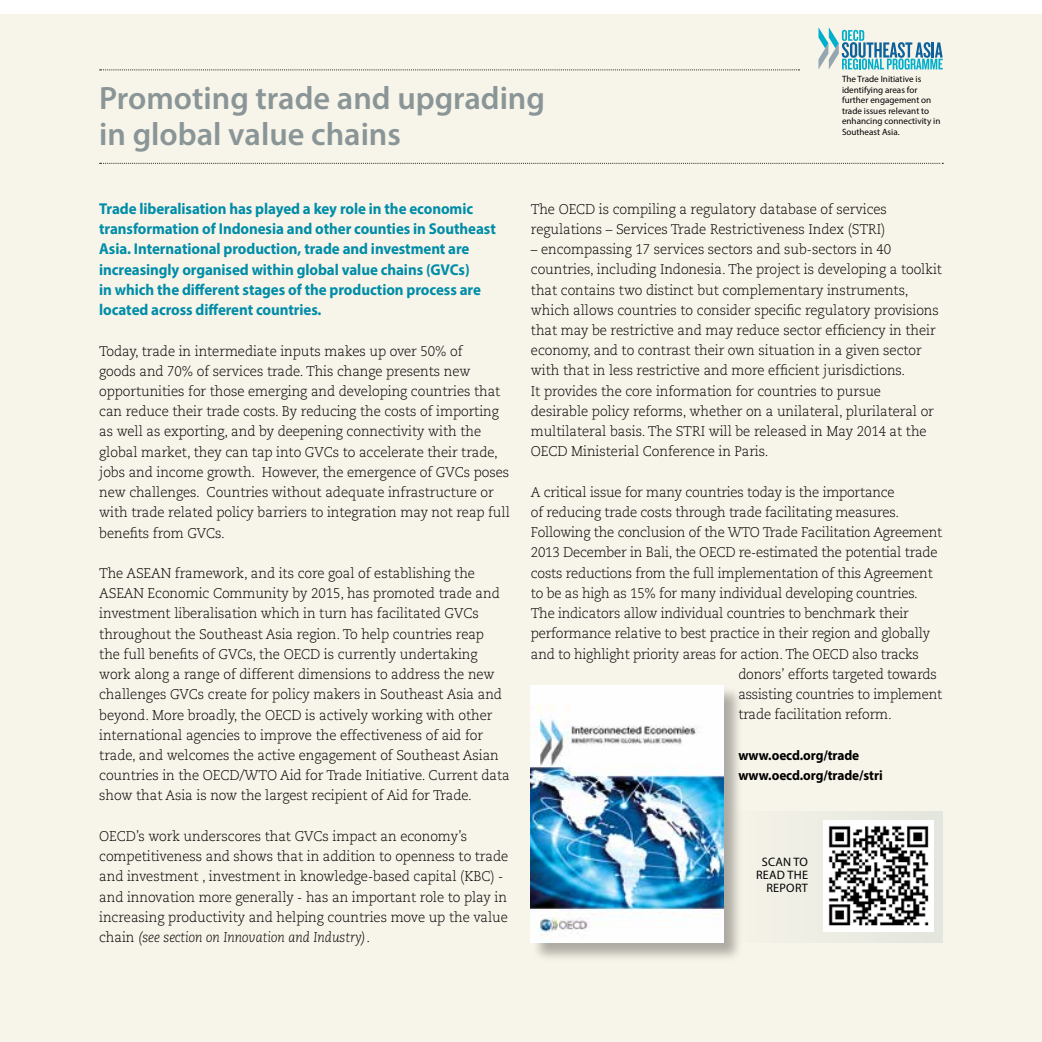
<style>
.page{position:relative;width:1042px;height:1042px;background:#fff}
.page>*{position:absolute;margin:0;border:0;box-sizing:border-box;transform-origin:0 0}
.t1{font:600 32.38px/36.8px "Myriad Pro";color:#8a9597}
.t2{font:700 15.75px/20.1px "Myriad Pro";letter-spacing:-.005em;color:#008da8;scale:.95 1}
.t3{font:300 14px/20.3px "Caecilia";letter-spacing:-.005em;color:#000;scale:.95 1}
.t4{font:700 14px/20.3px "Myriad Pro";letter-spacing:-.005em;color:#000;scale:.95 1}
.t5{font:12.25px/13px "Myriad Pro";letter-spacing:.02em;color:#000;text-align:right}
.t6{font:9.1px/10.5px "Myriad Pro";color:#000}
.s1{font-style:italic}
</style>
<div class="page">
<div style="left:0;top:14px;width:1042px;height:1028px;background:#f7f4e9"></div>
<svg style="left:100px;top:69px;width:699px;height:1px"></svg>
<svg style="left:100px;top:163px;width:843px;height:1px"></svg>
<div style="left:823px;top:811px;width:120px;height:132px;background:#e6e8df"></div>
<img style="left:823px;top:820px;width:110px;height:111px">
<div style="left:531px;top:685px;width:212px;height:277px;background:#000;opacity:.3"></div>
<img style="left:531px;top:686px;width:192px;height:256px">
<svg style="left:818px;top:27px;width:125px;height:43px"></svg>
<p class="t1" style="left:99px;top:79px;width:447px">Promoting trade and upgrading in global value chains</p>
<p class="t6" style="left:842px;top:74px;width:100px">The Trade Initiative is identifying areas for further engagement on trade issues relevant to enhancing connectivity in<br>Southeast Asia.</p>
<p class="t2" style="left:99px;top:198px;width:419px">Trade liberalisation has played a key role in the economic transformation of Indonesia and other counties in Southeast Asia. International production, trade and investment are increasingly organised within global value chains (GVCs)<br>in which the different stages of the production process are located across different countries.</p>
<p class="t3" style="left:99px;top:341px;width:434px">Today, trade in intermediate inputs makes up over 50% of<br>goods and 70% of services trade. This change presents new opportunities for those emerging and developing countries that can reduce their trade costs. By reducing the costs of importing as well as exporting, and by deepening connectivity with the global market, they can tap into GVCs to accelerate their trade, jobs and income growth. However, the emergence of GVCs poses new challenges. Countries without adequate infrastructure or with trade related policy barriers to integration may not reap full benefits from GVCs.</p>
<p class="t3" style="left:99px;top:563px;width:434px">The ASEAN framework, and its core goal of establishing the ASEAN Economic Community by 2015, has promoted trade and investment liberalisation which in turn has facilitated GVCs throughout the Southeast Asia region. To help countries reap<br>the full benefits of GVCs, the OECD is currently undertaking work along a range of different dimensions to address the new challenges GVCs create for policy makers in Southeast Asia and beyond. More broadly, the OECD is actively working with other international agencies to improve the effectiveness of aid for trade, and welcomes the active engagement of Southeast Asian countries in the OECD/WTO Aid for Trade Initiative. Current data show that Asia is now the largest recipient of Aid for Trade.</p>
<p class="t3" style="left:99px;top:826px;width:432px">OECD’s work underscores that GVCs impact an economy’s competitiveness and shows that in addition to openness to trade and investment , investment in knowledge-based capital (KBC) - and innovation more generally - has an important role to play in increasing productivity and helping countries move up the value chain <span class="s1">(see section on Innovation and Industry)</span>.</p>
<p class="t3" style="left:531px;top:199px;width:376px">The OECD is compiling a regulatory database of services regulations – Services Trade Restrictiveness Index (STRI)</p>
<p class="t3" style="left:531px;top:239px;width:434px">– encompassing 17 services sectors and sub-sectors in 40 countries, including Indonesia. The project is developing a toolkit that contains two distinct but complementary instruments, which allows countries to consider specific regulatory provisions that may be restrictive and may reduce sector efficiency in their economy, and to contrast their own situation in a given sector with that in less restrictive and more efficient jurisdictions.<br>It provides the core information for countries to pursue desirable policy reforms, whether on a unilateral, plurilateral or multilateral basis. The STRI will be released in May 2014 at the OECD Ministerial Conference in Paris.</p>
<p class="t3" style="left:531px;top:482px;width:384px">A critical issue for many countries today is the importance</p>
<p class="t3" style="left:531px;top:502px;width:389px">of reducing trade costs through trade facilitating measures.</p>
<p class="t3" style="left:531px;top:522px;width:434px">Following the conclusion of the WTO Trade Facilitation Agreement</p>
<p class="t3" style="left:531px;top:543px;width:429px">2013 December in Bali, the OECD re-estimated the potential trade</p>
<p class="t3" style="left:531px;top:563px;width:424px">costs reductions from the full implementation of this Agreement</p>
<p class="t3" style="left:531px;top:583px;width:409px">to be as high as 15% for many individual developing countries.</p>
<p class="t3" style="left:531px;top:603px;width:399px">The indicators allow individual countries to benchmark their</p>
<p class="t3" style="left:531px;top:624px;width:422px">performance relative to best practice in their region and globally</p>
<p class="t3" style="left:531px;top:644px;width:410px">and to highlight priority areas for action. The OECD also tracks</p>
<p class="t3" style="left:738px;top:664px;width:211px">donors’ efforts targeted towards</p>
<p class="t3" style="left:738px;top:684px;width:216px">assisting countries to implement</p>
<p class="t3" style="left:738px;top:704px;width:163px">trade facilitation reform.</p>
<p class="t4" style="left:738px;top:744px;width:153px">www.oecd.org/trade www.oecd.org/trade/stri</p>
<p class="t5" style="left:756px;top:855px;width:53px">SCAN TO<br>READ THE<br>REPORT</p>
</div>
